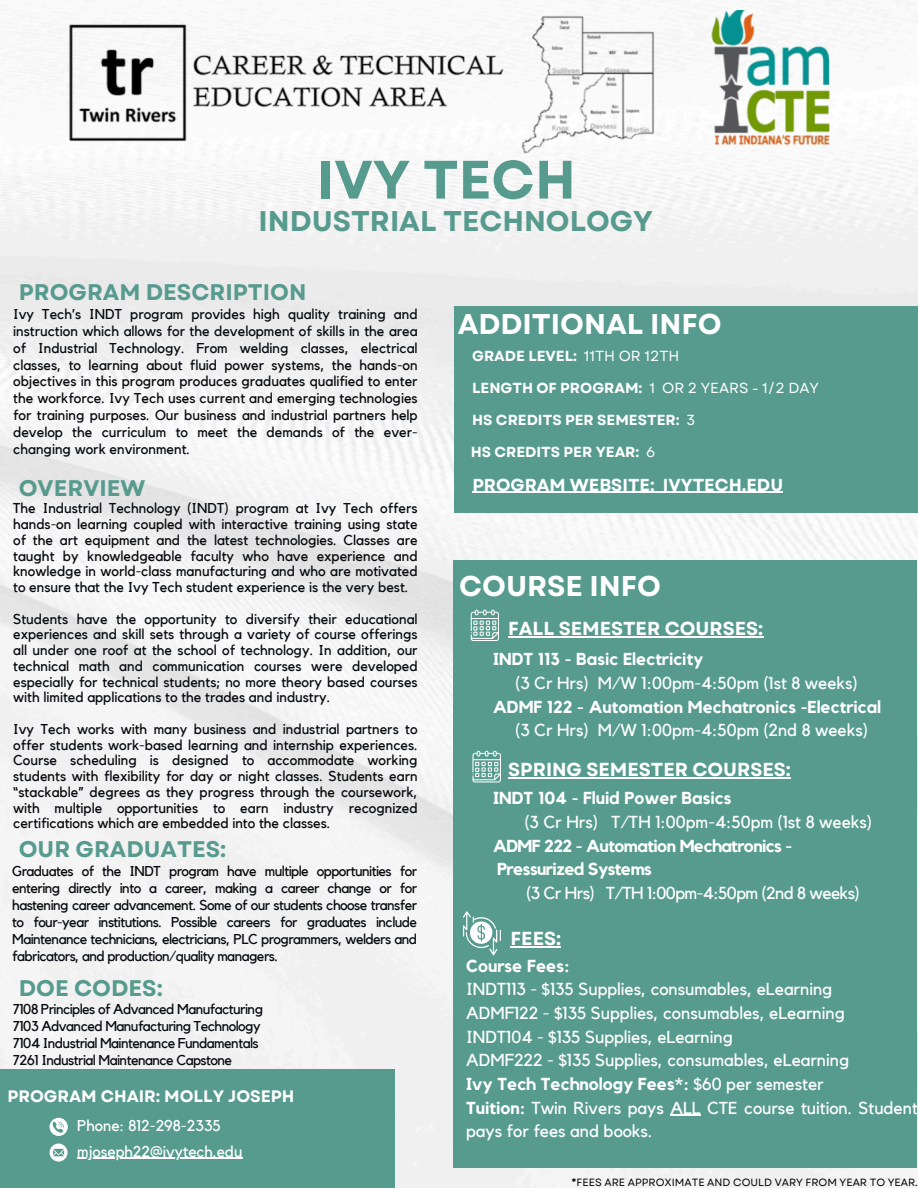
<style>
.page{position:relative;width:918px;height:1188px;background:#fff}
.page>*{position:absolute;margin:0;border:0;box-sizing:border-box;transform-origin:0 0}
.t1{font:700 54px "Garet";color:#579b8e}
.t2{font:700 28.65px "Garet";color:#fff}
.t3{font:700 28.5px "Garet";color:#579b8e}
.t4{font:700 22.65px "Garet";color:#579b8e}
.t5{font:700 18.75px "Garet";color:#fff}
.t6{font:17.25px/23.7px "Kollektif";color:#fff}
.t7{font:700 17.25px "Kollektif";color:#fff}
.t8{font:700 17.25px "Kollektif";letter-spacing:-.035em;color:#fff}
.t9{font:17.25px "Kollektif";letter-spacing:-.035em;color:#fff}
.t10{font:700 17.25px "Garet";color:#fff}
.t11{font:700 16.65px "Garet";color:#fff}
.t12{font:15.6px "Kollektif";color:#fff}
.t13{font:700 14.55px "Garet";color:#fff}
.t14{font:14.25px/15.8px "Kollektif";letter-spacing:-.035em;color:#070a0e;text-align:justify}
.t15{font:10.5px "Garet";color:#000}
.s1{font-weight:400}
.s2{font-weight:700}
</style>
<div class="page">
<img style="left:0;top:10px;width:918px;height:1178px">
<div style="left:454px;top:306px;width:463px;height:207px;background:#579b8e"></div>
<div style="left:453px;top:560px;width:464px;height:607px;background:#579b8e"></div>
<div style="left:0;top:1069px;width:395px;height:119px;background:#579b8e"></div>
<svg style="left:463px;top:911px;width:38px;height:44px"></svg>
<svg style="left:50px;top:1118px;width:18px;height:18px"></svg>
<svg style="left:50px;top:1144px;width:18px;height:18px"></svg>
<svg style="left:471px;top:610px;width:28px;height:31px"></svg>
<svg style="left:472px;top:751px;width:29px;height:31px"></svg>
<img style="left:50px;top:11px;width:833px;height:152px">
<hr style="left:508px;top:636px;width:255px;height:1px;background:#fff">
<hr style="left:511px;top:946px;width:50px;height:1px;background:#fff">
<hr style="left:670px;top:1115px;width:31px;height:1px;background:#fff">
<hr style="left:77px;top:1158px;width:165px;height:1px;background:#fff">
<hr style="left:508px;top:778px;width:283px;height:1px;background:#fff">
<hr style="left:472px;top:492px;width:183px;height:1px;background:#fff">
<hr style="left:663px;top:492px;width:120px;height:1px;background:#fff">
<p class="t1" style="left:317px;top:141px;width:261px">IVY TECH</p>
<p class="t3" style="left:258px;top:201px;width:396px">INDUSTRIAL TECHNOLOGY</p>
<h2 class="t4" style="left:19px;top:275px;width:289px">PROGRAM DESCRIPTION</h2>
<h1 class="t14" style="left:13px;top:306px;width:406px;line-height:16.8px">Ivy Tech’s INDT program provides high quality training and instruction which allows for the development of skills in the area of Industrial Technology. From welding classes, electrical classes, to learning about fluid power systems, the hands-on objectives in this program produces graduates qualified to enter the workforce. Ivy Tech uses current and emerging technologies for training purposes. Our business and industrial partners help develop the curriculum to meet the demands of the ever&shy;changing work environment.</h1>
<p class="t4" style="left:19px;top:472px;width:128px">OVERVIEW</p>
<p class="t14" style="left:13px;top:501px;width:406px">The Industrial Technology (INDT) program at Ivy Tech offers hands-on learning coupled with interactive training using state of the art equipment and the latest technologies. Classes are taught by knowledgeable faculty who have experience and knowledge in world-class manufacturing and who are motivated to ensure that the Ivy Tech student experience is the very best.</p>
<h3 class="t14" style="left:13px;top:611px;width:406px">Students have the opportunity to diversify their educational experiences and skill sets through a variety of course offerings all under one roof at the school of technology. In addition, our technical math and communication courses were developed especially for technical students; no more theory based courses with limited applications to the trades and industry.</h3>
<h1 class="t14" style="left:13px;top:722px;width:406px">Ivy Tech works with many business and industrial partners to offer students work-based learning and internship experiences.<br>Course scheduling is designed to accommodate working students with flexibility for day or night classes. Students earn “stackable” degrees as they progress through the coursework, with multiple opportunities to earn industry recognized certifications which are embedded into the classes.</h1>
<p class="t4" style="left:19px;top:833px;width:209px">OUR GRADUATES:</p>
<p class="t14" style="left:12px;top:864px;width:407px;line-height:16.8px">Graduates of the INDT program have multiple opportunities for entering directly into a career, making a career change or for hastening career advancement. Some of our students choose transfer to four-year institutions. Possible careers for graduates include Maintenance technicians, electricians, PLC programmers, welders and fabricators, and production/quality managers.</p>
<p class="t4" style="left:19px;top:972px;width:145px">DOE CODES:</p>
<h3 class="t14" style="left:13px;top:1002px;width:251px">7108 Principles of Advanced Manufacturing</h3>
<p class="t14" style="left:13px;top:1019px;width:249px">7103 Advanced Manufacturing Technology</p>
<h3 class="t14" style="left:13px;top:1036px;width:247px">7104 Industrial Maintenance Fundamentals</h3>
<h4 class="t14" style="left:13px;top:1053px;width:220px">7261 Industrial Maintenance Capstone</h4>
<h6 class="t11" style="left:7px;top:1084px;width:289px">PROGRAM CHAIR: MOLLY JOSEPH</h6>
<p class="t12" style="left:77px;top:1118px;width:145px">Phone: 812-298-2335</p>
<p class="t12" style="left:77px;top:1144px;width:167px">mjoseph22@ivytech.edu</p>
<p class="t2" style="left:458px;top:303px;width:265px">ADDITIONAL INFO</p>
<p class="t13" style="left:472px;top:345px;width:209px">GRADE LEVEL: <span class="s1">11TH OR 12TH</span></p>
<h5 class="t13" style="left:472px;top:377px;width:348px">LENGTH OF PROGRAM: <span class="s1">1 OR 2 YEARS - 1/2 DAY</span></h5>
<p class="t13" style="left:472px;top:409px;width:225px">HS CREDITS PER SEMESTER: <span class="s1">3</span></p>
<p class="t13" style="left:471px;top:441px;width:186px">HS CREDITS PER YEAR: <span class="s1">6</span></p>
<h1 class="t10" style="left:472px;top:472px;width:312px">PROGRAM WEBSITE: IVYTECH.EDU</h1>
<h2 class="t2" style="left:459px;top:565px;width:203px">COURSE INFO</h2>
<p class="t5" style="left:508px;top:615px;width:257px">FALL SEMESTER COURSES:</p>
<p class="t7" style="left:493px;top:651px;width:212px">INDT 113 - Basic Electricity</p>
<p class="t6" style="left:516px;top:672px;width:344px">(3 Cr Hrs) M/W 1:00pm-4:50pm (1st 8 weeks)</p>
<p class="t7" style="left:493px;top:699px;width:390px">ADMF 122 - Automation Mechatronics -Electrical</p>
<p class="t6" style="left:516px;top:719px;width:354px">(3 Cr Hrs) M/W 1:00pm-4:50pm (2nd 8 weeks)</p>
<h6 class="t5" style="left:508px;top:756px;width:284px">SPRING SEMESTER COURSES:</h6>
<p class="t7" style="left:493px;top:790px;width:240px">INDT 104 - Fluid Power Basics</p>
<p class="t6" style="left:525px;top:811px;width:349px">(3 Cr Hrs) T/TH 1:00pm-4:50pm (1st 8 weeks)</p>
<p class="t8" style="left:493px;top:838px;width:301px">ADMF 222 - Automation Mechatronics -</p>
<p class="t8" style="left:497px;top:861px;width:156px">Pressurized Systems</p>
<p class="t9" style="left:526px;top:885px;width:335px">(3 Cr Hrs) T/TH 1:00pm-4:50pm (2nd 8 weeks)</p>
<h2 class="t5" style="left:511px;top:925px;width:52px">FEES:</h2>
<p class="t6" style="left:466px;top:955px;width:453px"><span class="s2">Course Fees:<br></span>INDT113 - $135 Supplies, consumables, eLearning<br>ADMF122 - $135 Supplies, consumables, eLearning<br>INDT104 - $135 Supplies, eLearning<br>ADMF222 - $135 Supplies, consumables, eLearning<br><span class="s2">Ivy Tech Technology Fees*:</span> $60 per semester<br><span class="s2">Tuition:</span> Twin Rivers pays ALL CTE course tuition. Student</p>
<h2 class="t6" style="left:466px;top:1120px;width:188px">pays for fees and books.</h2>
<p class="t15" style="left:572px;top:1174px;width:348px">*FEES ARE APPROXIMATE AND COULD VARY FROM YEAR TO YEAR.</p>
</div>
